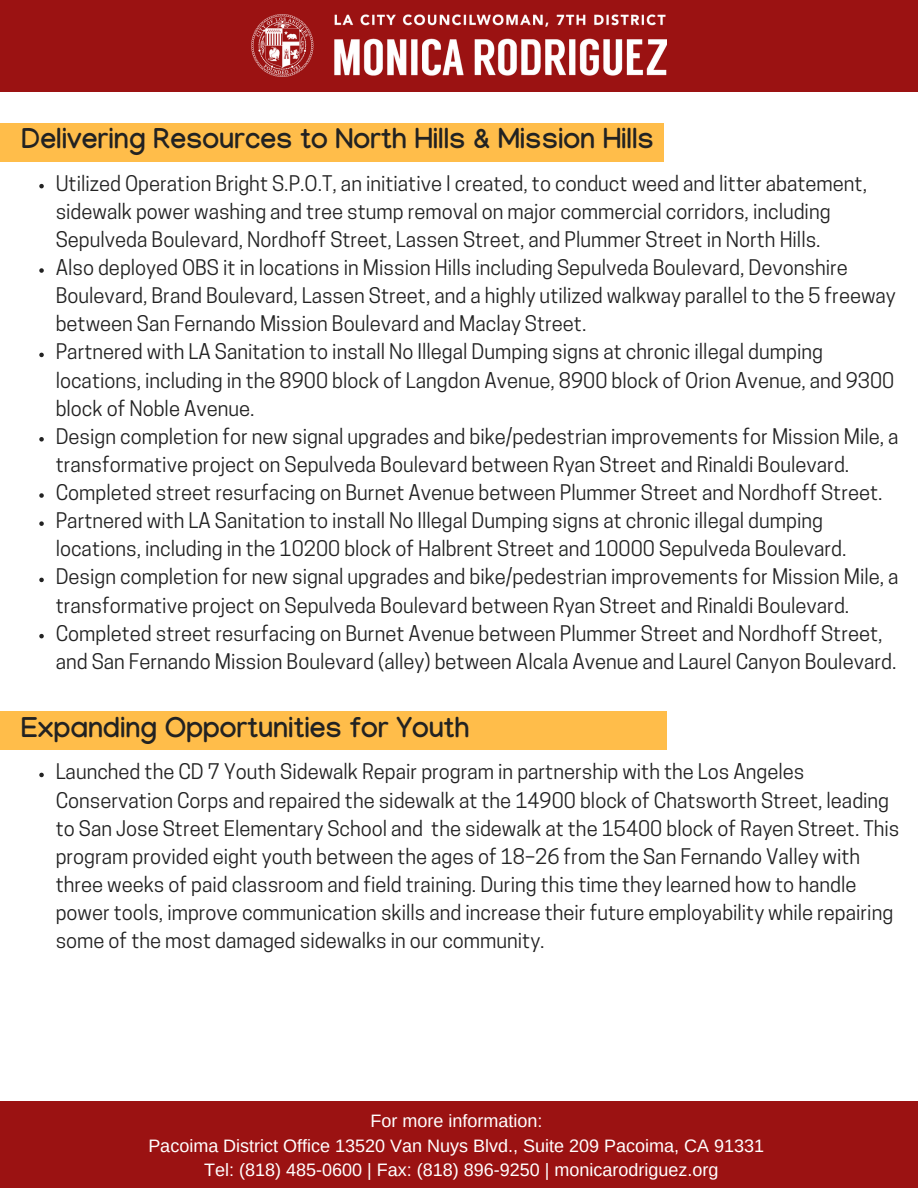
<style>
.page{position:relative;width:918px;height:1188px;background:#fff}
.page>*{position:absolute;margin:0;border:0;box-sizing:border-box;transform-origin:0 0}
.t1{font:700 28.5px "Manjari";color:#222}
.t2{font:20.25px/28.2px "Cooper Hewitt";color:#222}
.t3{font:18px "Arimo";color:#fff}
</style>
<div class="page">
<div style="left:0;top:0;width:918px;height:92px;background:#9b1212"></div>
<img style="left:251px;top:15px;width:415px;height:62px">
<div style="left:0;top:1101px;width:918px;height:87px;background:#9b1212"></div>
<svg style="left:39px;top:184px;width:5px;height:4px"></svg>
<svg style="left:39px;top:268px;width:5px;height:5px"></svg>
<svg style="left:39px;top:353px;width:5px;height:4px"></svg>
<svg style="left:39px;top:437px;width:5px;height:5px"></svg>
<svg style="left:39px;top:493px;width:5px;height:5px"></svg>
<svg style="left:39px;top:521px;width:5px;height:5px"></svg>
<svg style="left:39px;top:578px;width:5px;height:4px"></svg>
<svg style="left:39px;top:634px;width:5px;height:4px"></svg>
<div style="left:0;top:123px;width:664px;height:38px;background:#ffbd4a"></div>
<svg style="left:39px;top:773px;width:5px;height:4px"></svg>
<div style="left:0;top:712px;width:667px;height:38px;background:#ffbd4a"></div>
<p class="t1" style="left:21px;top:127px;width:634px">Delivering Resources to North Hills &amp; Mission Hills</p>
<h1 class="t2" style="left:56px;top:171px;width:813px">Utilized Operation Bright S.P.O.T, an initiative I created, to conduct weed and litter abatement, sidewalk power washing and tree stump removal on major commercial corridors, including<br>Sepulveda Boulevard, Nordhoff Street, Lassen Street, and Plummer Street in North Hills.</h1>
<p class="t2" style="left:56px;top:256px;width:841px">Also deployed OBS it in locations in Mission Hills including Sepulveda Boulevard, Devonshire<br>Boulevard, Brand Boulevard, Lassen Street, and a highly utilized walkway parallel to the 5 freeway between San Fernando Mission Boulevard and Maclay Street.</p>
<p class="t2" style="left:56px;top:340px;width:840px">Partnered with LA Sanitation to install No Illegal Dumping signs at chronic illegal dumping locations, including in the 8900 block of Langdon Avenue, 8900 block of Orion Avenue, and 9300 block of Noble Avenue.</p>
<p class="t2" style="left:56px;top:425px;width:844px">Design completion for new signal upgrades and bike/pedestrian improvements for Mission Mile, a transformative project on Sepulveda Boulevard between Ryan Street and Rinaldi Boulevard.</p>
<p class="t2" style="left:56px;top:481px;width:828px">Completed street resurfacing on Burnet Avenue between Plummer Street and Nordhoff Street.</p>
<p class="t2" style="left:56px;top:509px;width:792px">Partnered with LA Sanitation to install No Illegal Dumping signs at chronic illegal dumping locations, including in the 10200 block of Halbrent Street and 10000 Sepulveda Boulevard.</p>
<p class="t2" style="left:56px;top:565px;width:844px">Design completion for new signal upgrades and bike/pedestrian improvements for Mission Mile, a transformative project on Sepulveda Boulevard between Ryan Street and Rinaldi Boulevard.</p>
<p class="t2" style="left:56px;top:621px;width:842px">Completed street resurfacing on Burnet Avenue between Plummer Street and Nordhoff Street, and San Fernando Mission Boulevard (alley) between Alcala Avenue and Laurel Canyon Boulevard.</p>
<p class="t1" style="left:21px;top:716px;width:450px">Expanding Opportunities for Youth</p>
<p class="t2" style="left:56px;top:760px;width:845px">Launched the CD 7 Youth Sidewalk Repair program in partnership with the Los Angeles Conservation Corps and repaired the sidewalk at the 14900 block of Chatsworth Street, leading to San Jose Street Elementary School and the sidewalk at the 15400 block of Rayen Street. This program provided eight youth between the ages of 18–26 from the San Fernando Valley with three weeks of paid classroom and field training. During this time they learned how to handle power tools, improve communication skills and increase their future employability while repairing some of the most damaged sidewalks in our community.</p>
<h1 class="t3" style="left:370px;top:1111px;width:173px">For more information:</h1>
<p class="t3" style="left:148px;top:1135px;width:617px">Pacoima District Office 13520 Van Nuys Blvd., Suite 209 Pacoima, CA 91331</p>
<p class="t3" style="left:204px;top:1160px;width:516px">Tel: (818) 485-0600 | Fax: (818) 896-9250 | monicarodriguez.org</p>
</div>
